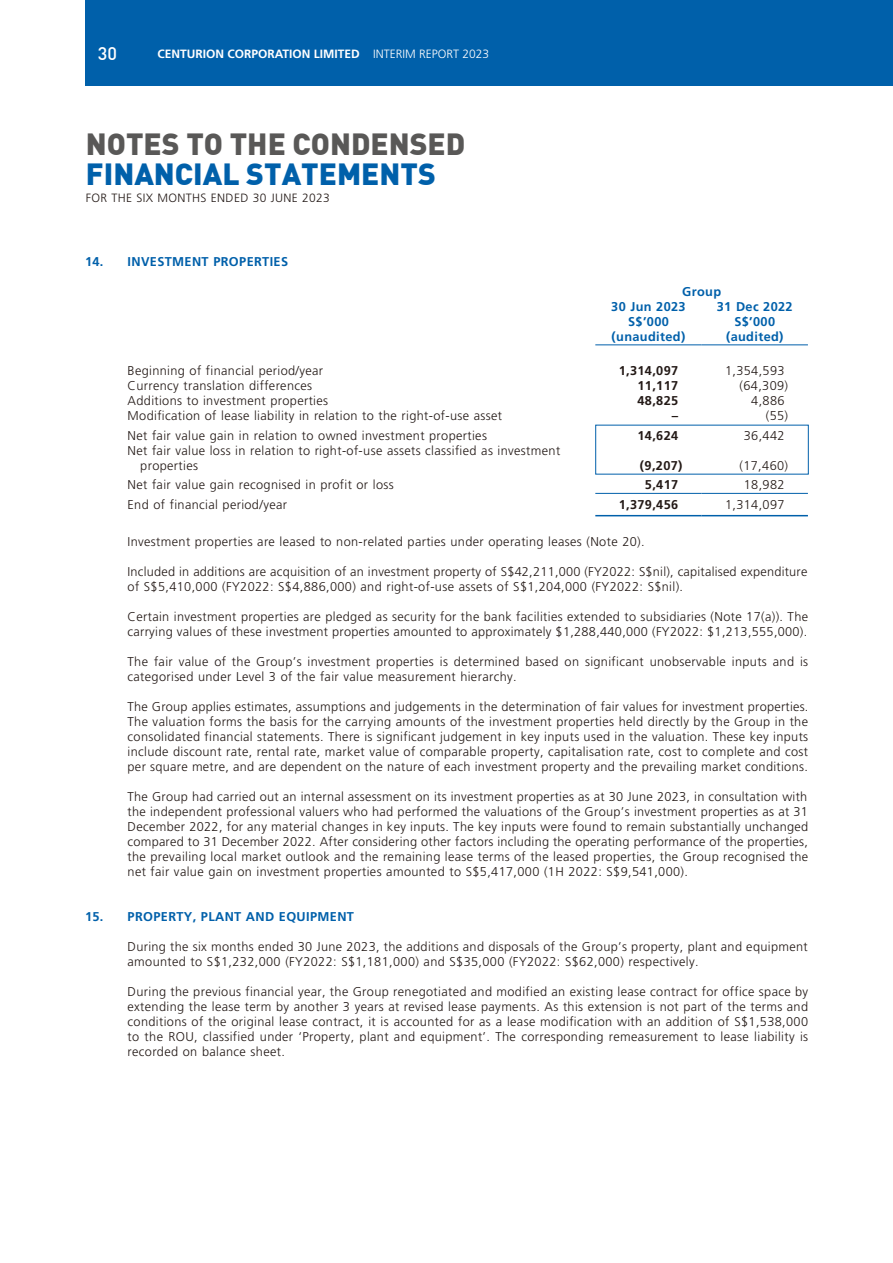
<style>
.page{position:relative;width:893px;height:1263px;background:#fff}
.page>*{position:absolute;margin:0;border:0;box-sizing:border-box;transform-origin:0 0}
.t1{font:30px "DIN Black";color:#595857}
.t2{font:30px "DIN Black";color:#0060aa}
.t3{font:18px "DIN Medium";color:#fff}
.t4{font:300 12.75px/15px "Frutiger LT Std";letter-spacing:.03em;color:#231916}
.t5{font:700 12.75px/15px "Frutiger LT Std";letter-spacing:.03em;color:#0060aa}
.t6{font:700 12.75px "Frutiger LT Std";letter-spacing:.03em;color:#231916}
.t7{font:700 12px "Frutiger LT Std";color:#fff}
.t8{font:300 12px "Frutiger LT Std";letter-spacing:.03em;color:#231916}
.s1{font-weight:300}
</style>
<div class="page">
<hr style="left:595px;top:344px;width:107px;height:1px;background:#0060aa">
<hr style="left:702px;top:344px;width:106px;height:1px;background:#0060aa">
<hr style="left:595px;top:493px;width:107px;height:1px;background:#0060aa">
<hr style="left:702px;top:493px;width:106px;height:1px;background:#0060aa">
<hr style="left:595px;top:515px;width:107px;height:1px;background:#0060aa">
<hr style="left:702px;top:515px;width:106px;height:1px;background:#0060aa">
<div style="left:85px;top:0;width:808px;height:85px;background:#0060aa"></div>
<h2 class="t3" style="left:98px;top:42px;width:21px">30</h2>
<p class="t7" style="left:157px;top:46px;width:333px">CENTURION CORPORATION LIMITED <span class="s1">INTERIM REPORT 2023</span></p>
<h1 class="t1" style="left:86px;top:124px;width:381px">NOTES TO THE CONDENSED</h1>
<h1 class="t2" style="left:86px;top:154px;width:351px">FINANCIAL STATEMENTS</h1>
<p class="t8" style="left:86px;top:191px;width:245px">FOR THE SIX MONTHS ENDED 30 JUNE 2023</p>
<p class="t5" style="left:85px;top:254px;width:205px">14. INVESTMENT PROPERTIES</p>
<p class="t5" style="left:611px;top:284px;width:111px;text-indent:71px">Group<br>30 Jun 2023</p>
<p class="t5" style="left:717px;top:299px;width:77px">31 Dec 2022</p>
<p class="t5" style="left:628px;top:314px;width:42px">S$’000</p>
<p class="t5" style="left:734px;top:314px;width:42px">S$’000</p>
<p class="t5" style="left:612px;top:329px;width:75px">(unaudited)</p>
<p class="t5" style="left:726px;top:329px;width:59px">(audited)</p>
<p class="t4" style="left:128px;top:363px;width:197px">Beginning of financial period/year</p>
<p class="t6" style="left:619px;top:363px;width:61px">1,314,097</p>
<p class="t4" style="left:725px;top:363px;width:61px">1,354,593</p>
<p class="t4" style="left:128px;top:378px;width:186px">Currency translation differences</p>
<p class="t6" style="left:637px;top:378px;width:42px">11,117</p>
<p class="t4" style="left:739px;top:378px;width:50px">(64,309)</p>
<p class="t4" style="left:128px;top:393px;width:202px">Additions to investment properties</p>
<p class="t6" style="left:637px;top:393px;width:42px">48,825</p>
<p class="t4" style="left:751px;top:393px;width:35px">4,886</p>
<p class="t4" style="left:128px;top:408px;width:376px">Modification of lease liability in relation to the right-of-use asset</p>
<p class="t6" style="left:672px;top:408px;width:8px">–</p>
<p class="t4" style="left:766px;top:408px;width:24px">(55)</p>
<p class="t4" style="left:128px;top:428px;width:361px">Net fair value gain in relation to owned investment properties</p>
<p class="t6" style="left:637px;top:428px;width:42px">14,624</p>
<p class="t4" style="left:744px;top:428px;width:42px">36,442</p>
<p class="t4" style="left:140px;top:443px;width:421px;text-indent:-13px">Net fair value loss in relation to right-of-use assets classified as investment properties</p>
<p class="t6" style="left:640px;top:458px;width:44px">(9,207)</p>
<p class="t4" style="left:739px;top:458px;width:50px">(17,460)</p>
<p class="t4" style="left:128px;top:477px;width:268px">Net fair value gain recognised in profit or loss</p>
<p class="t6" style="left:645px;top:477px;width:35px">5,417</p>
<p class="t4" style="left:744px;top:477px;width:42px">18,982</p>
<p class="t4" style="left:128px;top:497px;width:161px">End of financial period/year</p>
<p class="t6" style="left:619px;top:497px;width:61px">1,379,456</p>
<p class="t4" style="left:725px;top:497px;width:61px">1,314,097</p>
<p class="t4" style="left:128px;top:535px;width:519px">Investment properties are leased to non-related parties under operating leases (Note 20).</p>
<p class="t4" style="left:128px;top:565px;width:681px">Included in additions are acquisition of an investment property of S$42,211,000 (FY2022: S$nil), capitalised expenditure of S$5,410,000 (FY2022: S$4,886,000) and right-of-use assets of S$1,204,000 (FY2022: S$nil).</p>
<p class="t4" style="left:128px;top:610px;width:682px">Certain investment properties are pledged as security for the bank facilities extended to subsidiaries (Note 17(a)). The carrying values of these investment properties amounted to approximately $1,288,440,000 (FY2022: $1,213,555,000).</p>
<p class="t4" style="left:128px;top:655px;width:682px">The fair value of the Group’s investment properties is determined based on significant unobservable inputs and is categorised under Level 3 of the fair value measurement hierarchy.</p>
<p class="t4" style="left:128px;top:700px;width:682px;text-align:justify">The Group applies estimates, assumptions and judgements in the determination of fair values for investment properties.<br>The valuation forms the basis for the carrying amounts of the investment properties held directly by the Group in the consolidated financial statements. There is significant judgement in key inputs used in the valuation. These key inputs include discount rate, rental rate, market value of comparable property, capitalisation rate, cost to complete and cost per square metre, and are dependent on the nature of each investment property and the prevailing market conditions.</p>
<p class="t4" style="left:128px;top:790px;width:682px;text-align:justify">The Group had carried out an internal assessment on its investment properties as at 30 June 2023, in consultation with the independent professional valuers who had performed the valuations of the Group’s investment properties as at 31<br>December 2022, for any material changes in key inputs. The key inputs were found to remain substantially unchanged compared to 31 December 2022. After considering other factors including the operating performance of the properties, the prevailing local market outlook and the remaining lease terms of the leased properties, the Group recognised the net fair value gain on investment properties amounted to S$5,417,000 (1H 2022: S$9,541,000).</p>
<p class="t5" style="left:85px;top:909px;width:270px">15. PROPERTY, PLANT AND EQUIPMENT</p>
<p class="t4" style="left:128px;top:940px;width:682px">During the six months ended 30 June 2023, the additions and disposals of the Group’s property, plant and equipment amounted to S$1,232,000 (FY2022: S$1,181,000) and S$35,000 (FY2022: S$62,000) respectively.</p>
<p class="t4" style="left:128px;top:985px;width:682px;text-align:justify">During the previous financial year, the Group renegotiated and modified an existing lease contract for office space by extending the lease term by another 3 years at revised lease payments. As this extension is not part of the terms and conditions of the original lease contract, it is accounted for as a lease modification with an addition of S$1,538,000 to the ROU, classified under ‘Property, plant and equipment’. The corresponding remeasurement to lease liability is recorded on balance sheet.</p>
</div>
